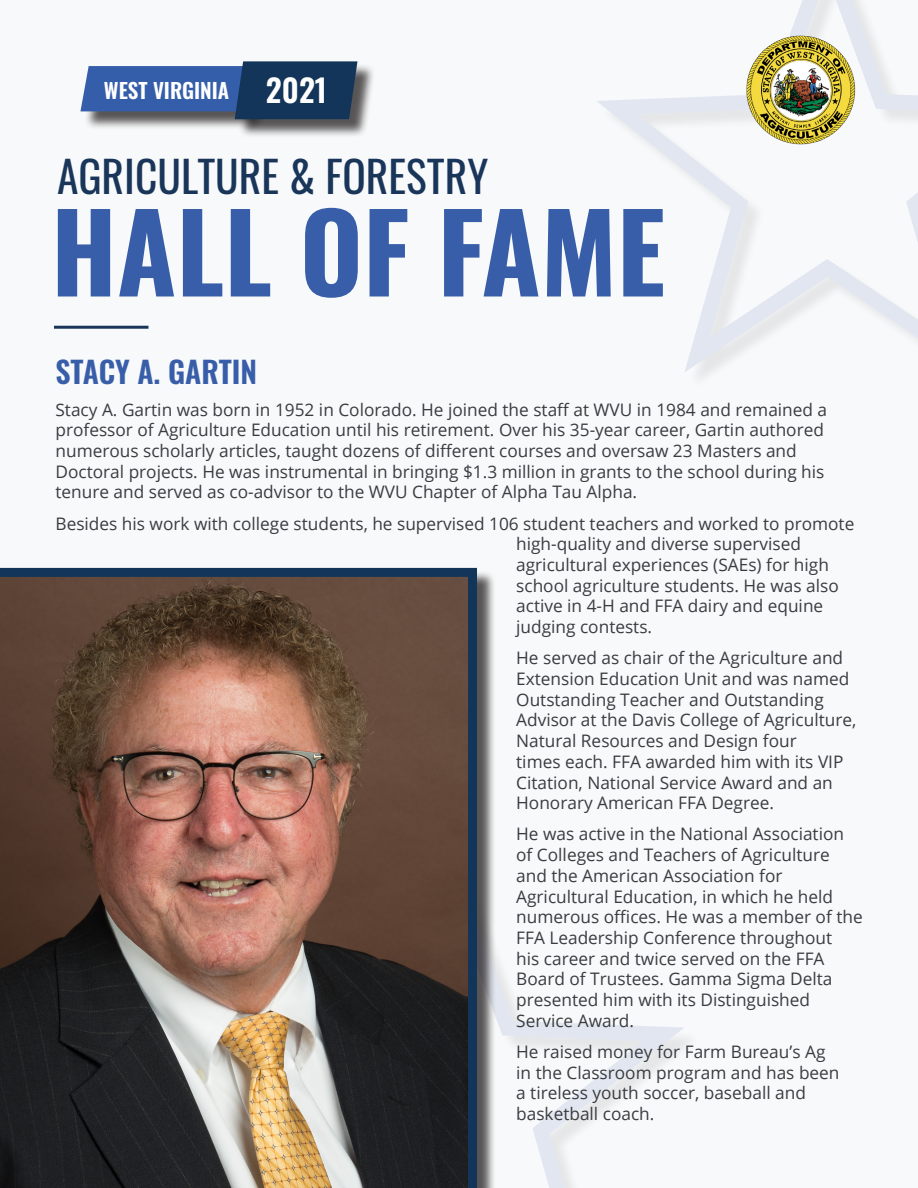
<style>
.page{position:relative;width:918px;height:1188px;background:#f8f9fa}
.page>*{position:absolute;margin:0;border:0;box-sizing:border-box;transform-origin:0 0}
.t1{font:700 108px "Oswald";color:#395ea9}
.t2{font:43.5px "Oswald";color:#19365a}
.Body_Text{font:600 31.5px "Oswald";color:#fff}
.Body_Text-2{font:600 30px "Oswald";color:#395ea9}
.Body_Text-3{font:600 21px "Oswald";color:#fff}
.Body_Text-4{font:17.25px/20.7px "Open Sans";color:#393d3f}
</style>
<div class="page">
<svg style="left:496px;top:958px;width:189px;height:230px"></svg>
<svg style="left:597px;top:0;width:321px;height:373px"></svg>
<div style="left:83px;top:68px;width:190px;height:62px;background:#231f20;opacity:.75"></div>
<div style="left:238px;top:64px;width:138px;height:74px;background:#231f20;opacity:.75"></div>
<svg style="left:80px;top:61px;width:277px;height:58px;background:#385888"></svg>
<div style="left:0;top:570px;width:496px;height:618px;background:#231f20;opacity:.75"></div>
<img style="left:0;top:568px;width:477px;height:620px">
<hr style="left:54px;top:326px;width:94px;height:3px;background:#19365a">
<img style="left:734px;top:33px;width:127px;height:113px">
<p class="Body_Text-3" style="left:104px;top:79px;width:127px">WEST VIRGINIA</p>
<p class="Body_Text" style="left:266px;top:73px;width:63px">2021</p>
<p class="t2" style="left:57px;top:138px;width:433px">AGRICULTURE &amp; FORESTRY</p>
<p class="t1" style="left:51px;top:196px;width:616px">HALL OF FAME</p>
<p class="Body_Text-2" style="left:56px;top:357px;width:203px">STACY A. GARTIN</p>
<p class="Body_Text-4" style="left:56px;top:399px;width:773px">Stacy A. Gartin was born in 1952 in Colorado. He joined the staff at WVU in 1984 and remained a professor of Agriculture Education until his retirement. Over his 35-year career, Gartin authored numerous scholarly articles, taught dozens of different courses and oversaw 23 Masters and Doctoral projects. He was instrumental in bringing $1.3 million in grants to the school during his tenure and served as co-advisor to the WVU Chapter of Alpha Tau Alpha.</p>
<p class="Body_Text-4" style="left:516px;top:513px;width:340px;text-indent:-461px">Besides his work with college students, he supervised 106 student teachers and worked to promote high-quality and diverse supervised agricultural experiences (SAEs) for high school agriculture students. He was also active in 4-H and FFA dairy and equine judging contests.</p>
<p class="Body_Text-4" style="left:516px;top:647px;width:342px">He served as chair of the Agriculture and Extension Education Unit and was named Outstanding Teacher and Outstanding Advisor at the Davis College of Agriculture, Natural Resources and Design four<br>times each. FFA awarded him with its VIP Citation, National Service Award and an Honorary American FFA Degree.</p>
<p class="Body_Text-4" style="left:516px;top:823px;width:348px">He was active in the National Association of Colleges and Teachers of Agriculture and the American Association for Agricultural Education, in which he held numerous offices. He was a member of the FFA Leadership Conference throughout<br>his career and twice served on the FFA Board of Trustees. Gamma Sigma Delta presented him with its Distinguished Service Award.</p>
<p class="Body_Text-4" style="left:516px;top:1041px;width:325px">He raised money for Farm Bureau’s Ag in the Classroom program and has been a tireless youth soccer, baseball and basketball coach.</p>
</div>
